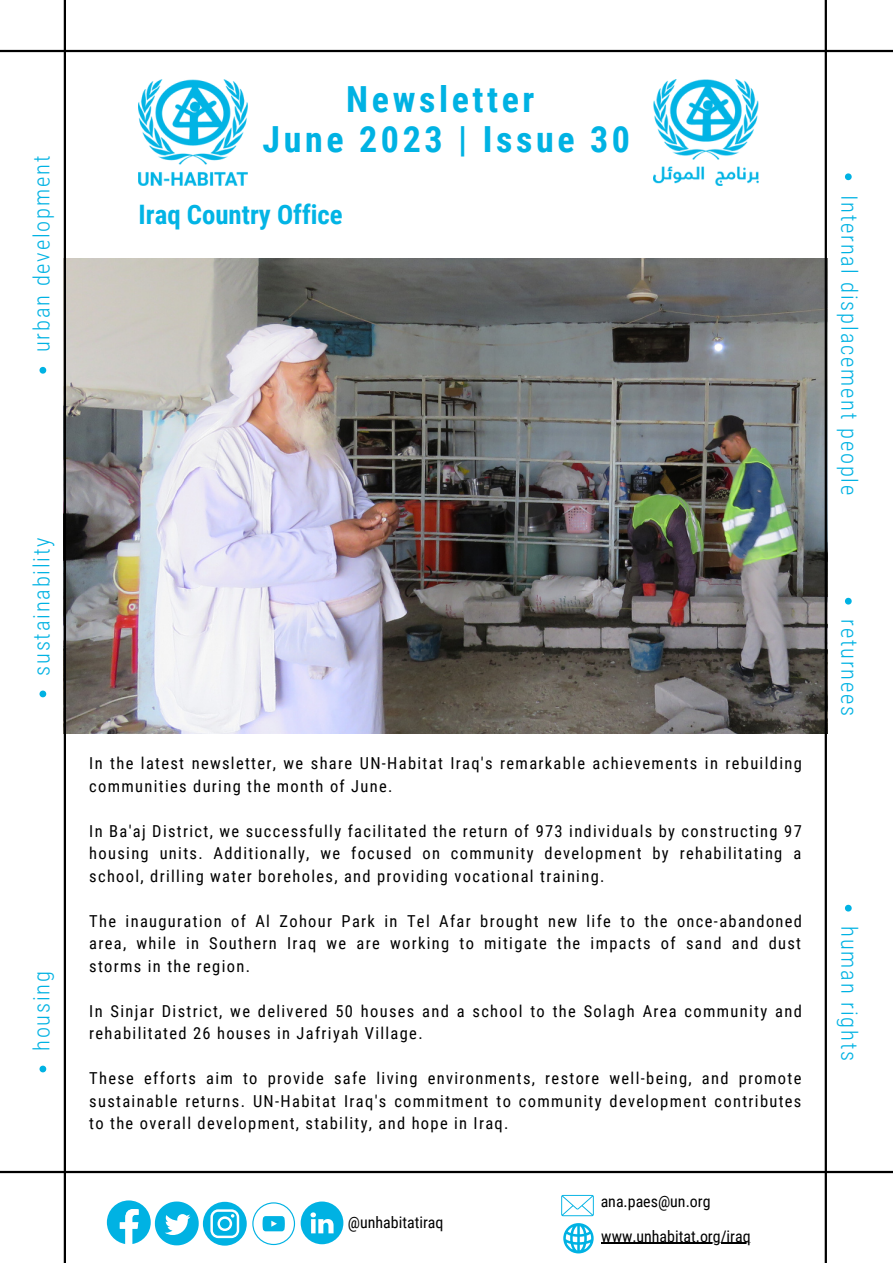
<style>
.page{position:relative;width:893px;height:1264px;background:#fff}
.page>*{position:absolute;margin:0;border:0;box-sizing:border-box;transform-origin:0 0}
.t1{font:700 36px "Roboto Condensed";letter-spacing:.1em;color:#00b2e3}
.t2{font:700 26.85px "Roboto Condensed";color:#02b4e5}
.t3{font:300 22.5px "Roboto Condensed";letter-spacing:.08em;color:#00b2e3}
.t4{font:16.5px/22.5px "Roboto Condensed";letter-spacing:.08em;color:#000;text-align:justify}
.t5{font:15.9px "Roboto Condensed";color:#000}
</style>
<div class="page">
<img style="left:66px;top:259px;width:761px;height:474px">
<hr style="left:0;top:50px;width:892px;height:2px;background:#000">
<hr style="left:0;top:1170px;width:892px;height:3px;background:#000">
<hr style="left:64px;top:0;width:2px;height:1262px;background:#000">
<hr style="left:824px;top:0;width:2px;height:1262px;background:#000">
<img style="left:138px;top:79px;width:110px;height:107px">
<img style="left:653px;top:79px;width:105px;height:107px">
<svg style="left:563px;top:1223px;width:30px;height:30px"></svg>
<svg style="left:561px;top:1194px;width:32px;height:22px"></svg>
<svg style="left:107px;top:1200px;width:236px;height:45px"></svg>
<svg style="left:39px;top:1065px;width:7px;height:7px"></svg>
<svg style="left:39px;top:690px;width:7px;height:7px"></svg>
<svg style="left:39px;top:367px;width:7px;height:6px"></svg>
<svg style="left:845px;top:904px;width:6px;height:7px"></svg>
<svg style="left:845px;top:598px;width:6px;height:6px"></svg>
<svg style="left:845px;top:173px;width:6px;height:7px"></svg>
<hr style="left:601px;top:1242px;width:149px;height:1px;background:#000">
<p class="t3" style="left:29px;top:352px;width:198px;rotate:-90deg">urban development</p>
<p class="t1" style="left:346px;top:79px;width:190px">Newsletter</p>
<p class="t1" style="left:262px;top:118px;width:369px">June 2023 | Issue 30</p>
<p class="t2" style="left:138px;top:199px;width:206px">Iraq Country Office</p>
<p class="t3" style="left:29px;top:676px;width:140px;rotate:-90deg">sustainability</p>
<p class="t3" style="left:29px;top:1051px;width:81px;rotate:-90deg">housing</p>
<p class="t4" style="left:89px;top:752px;width:714px">In the latest newsletter, we share UN-Habitat Iraq's remarkable achievements in rebuilding communities during the month of June.</p>
<p class="t4" style="left:89px;top:820px;width:714px">In Ba'aj District, we successfully facilitated the return of 973 individuals by constructing 97 housing units. Additionally, we focused on community development by rehabilitating a school, drilling water boreholes, and providing vocational training.</p>
<p class="t4" style="left:89px;top:910px;width:714px">The inauguration of Al Zohour Park in Tel Afar brought new life to the once-abandoned area, while in Southern Iraq we are working to mitigate the impacts of sand and dust storms in the region.</p>
<p class="t4" style="left:89px;top:1000px;width:714px">In Sinjar District, we delivered 50 houses and a school to the Solagh Area community and rehabilitated 26 houses in Jafriyah Village.</p>
<p class="t4" style="left:89px;top:1067px;width:713px">These efforts aim to provide safe living environments, restore well-being, and promote sustainable returns. UN-Habitat Iraq's commitment to community development contributes to the overall development, stability, and hope in Iraq.</p>
<p class="t5" style="left:348px;top:1213px;width:97px">@unhabitatiraq</p>
<p class="t5" style="left:600px;top:1192px;width:111px">ana.paes@un.org</p>
<p class="t5" style="left:601px;top:1226px;width:151px">www.unhabitat.org/iraq</p>
<p class="t3" style="left:862px;top:195px;width:302px;rotate:90deg">Internal displacement people</p>
<p class="t3" style="left:862px;top:619px;width:99px;rotate:90deg">returnees</p>
<p class="t3" style="left:862px;top:926px;width:136px;rotate:90deg">human rights</p>
</div>
